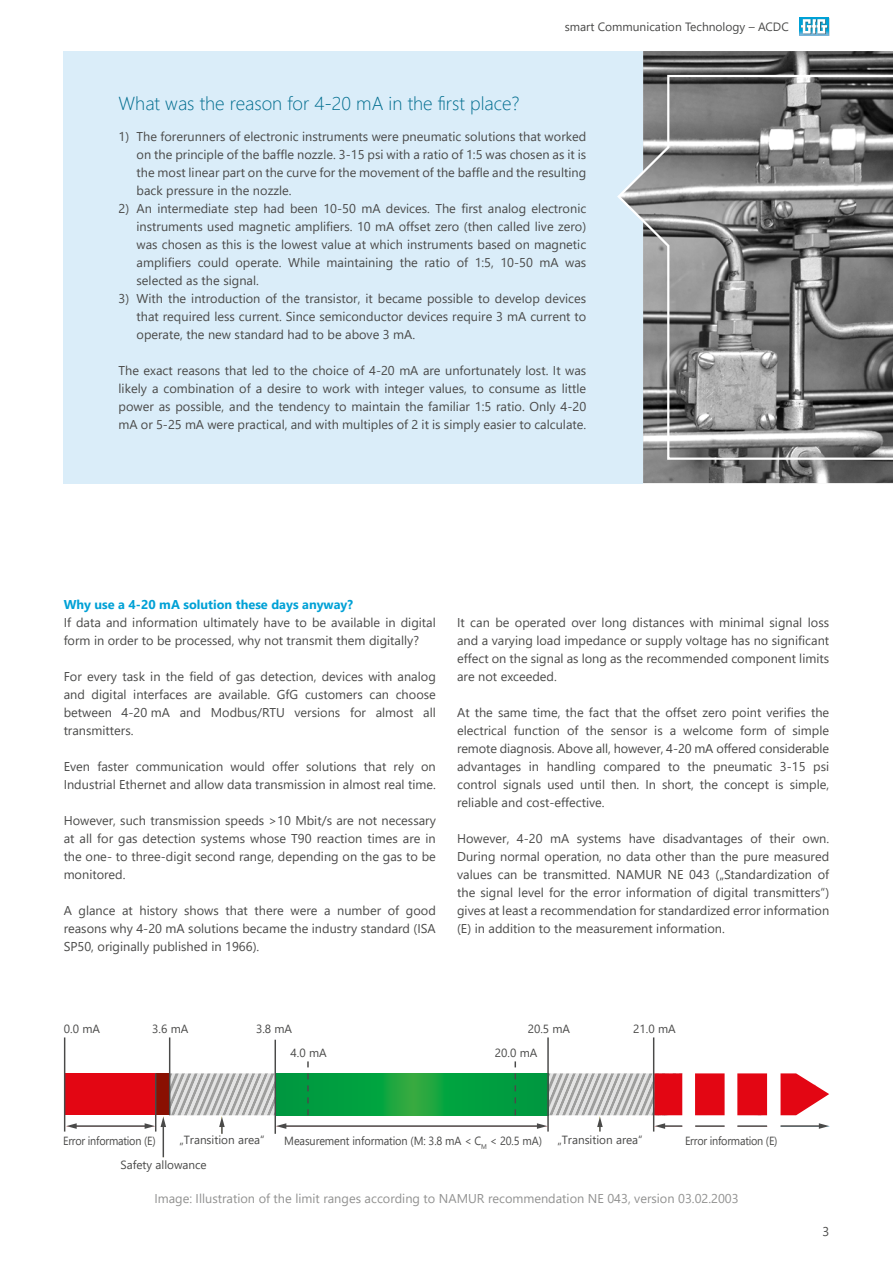
<style>
.page{position:relative;width:893px;height:1263px;background:#fff}
.page>*{position:absolute;margin:0;border:0;box-sizing:border-box;transform-origin:0 0}
.t1{font:300 18.75px "Segoe UI";color:#006d8f}
.t2{font:12.75px/18px "Segoe UI";color:#4a4a49;text-align:justify}
.t3{font:12.75px "Segoe UI";color:#929291}
.t4{font:700 12.75px "Segoe UI";color:#00a1d6}
.t5{font:12px "Segoe UI";color:#4a4a49}
.t6{font:11.85px "Segoe UI";letter-spacing:-.01em;color:#4a4a49}
.t7{font:11.85px "Segoe UI";letter-spacing:-.01em;color:#4a4a49;scale:.92 1}
.t8{font:11.85px "Segoe UI";letter-spacing:-.01em;color:#4a4a49;scale:.91 1}
</style>
<div class="page">
<svg style="left:799px;top:17px;width:30px;height:19px"></svg>
<svg style="left:335px;top:1073px;width:168px;height:42px;background:#0da340"></svg>
<div style="left:65px;top:1073px;width:91px;height:42px;background:#e30613"></div>
<div style="left:156px;top:1073px;width:14px;height:42px;background:#8a1002"></div>
<hr style="left:163px;top:1125px;width:1px;height:32px;background:#4a4a49">
<hr style="left:75px;top:1125px;width:71px;height:2px;background:#4a4a49">
<svg style="left:66px;top:1123px;width:11px;height:6px"></svg>
<svg style="left:145px;top:1123px;width:10px;height:6px"></svg>
<hr style="left:284px;top:1125px;width:255px;height:2px;background:#4a4a49">
<hr style="left:695px;top:1125px;width:30px;height:2px;background:#4a4a49">
<hr style="left:737px;top:1125px;width:30px;height:2px;background:#4a4a49">
<hr style="left:780px;top:1125px;width:41px;height:2px;background:#4a4a49">
<svg style="left:819px;top:1123px;width:10px;height:6px"></svg>
<svg style="left:780px;top:1073px;width:49px;height:42px"></svg>
<svg style="left:695px;top:1073px;width:30px;height:42px"></svg>
<svg style="left:737px;top:1073px;width:30px;height:42px"></svg>
<hr style="left:653px;top:1037px;width:1px;height:94px;background:#4a4a49">
<hr style="left:547px;top:1037px;width:2px;height:94px;background:#4a4a49">
<svg style="left:503px;top:1061px;width:179px;height:70px"></svg>
<hr style="left:275px;top:1040px;width:1px;height:94px;background:#4a4a49">
<svg style="left:161px;top:1061px;width:174px;height:73px"></svg>
<hr style="left:169px;top:1037px;width:1px;height:78px;background:#4a4a49">
<hr style="left:155px;top:1073px;width:1px;height:58px;background:#4a4a49">
<hr style="left:64px;top:1037px;width:1px;height:94px;background:#4a4a49">
<div style="left:64px;top:51px;width:579px;height:432px;background:#daedf9"></div>
<img style="left:643px;top:51px;width:250px;height:432px">
<svg style="left:617px;top:74px;width:276px;height:387px;background:#8d8e8f"></svg>
<h1 class="t1" style="left:119px;top:86px;width:403px">What was the reason for 4-20 mA in the first place?</h1>
<p class="t5" style="left:565px;top:15px;width:226px">smart Communication Technology – ACDC</p>
<p class="t2" style="left:137px;top:126px;width:451px;text-indent:-18px">1) The forerunners of electronic instruments were pneumatic solutions that worked on the principle of the baffle nozzle. 3-15 psi with a ratio of 1:5 was chosen as it is the most linear part on the curve for the movement of the baffle and the resulting back pressure in the nozzle.</p>
<p class="t2" style="left:137px;top:198px;width:451px;text-indent:-18px">2) An intermediate step had been 10-50 mA devices. The first analog electronic instruments used magnetic amplifiers. 10 mA offset zero (then called live zero) was chosen as this is the lowest value at which instruments based on magnetic amplifiers could operate. While maintaining the ratio of 1:5, 10-50 mA was selected as the signal.</p>
<p class="t2" style="left:137px;top:288px;width:451px;text-indent:-18px">3) With the introduction of the transistor, it became possible to develop devices that required less current. Since semiconductor devices require 3 mA current to operate, the new standard had to be above 3 mA.</p>
<p class="t2" style="left:119px;top:360px;width:469px">The exact reasons that led to the choice of 4-20 mA are unfortunately lost. It was likely a combination of a desire to work with integer values, to consume as little power as possible, and the tendency to maintain the familiar 1:5 ratio. Only 4-20 mA or 5-25 mA were practical, and with multiples of 2 it is simply easier to calculate.</p>
<p class="t4" style="left:64px;top:592px;width:291px">Why use a 4-20 mA solution these days anyway?</p>
<p class="t2" style="left:64px;top:612px;width:374px">If data and information ultimately have to be available in digital form in order to be processed, why not transmit them digitally?</p>
<p class="t2" style="left:64px;top:666px;width:374px">For every task in the field of gas detection, devices with analog and digital interfaces are available. GfG customers can choose between 4-20 mA and Modbus/RTU versions for almost all transmitters.</p>
<p class="t2" style="left:64px;top:756px;width:374px">Even faster communication would offer solutions that rely on<br>Industrial Ethernet and allow data transmission in almost real time.</p>
<p class="t2" style="left:64px;top:810px;width:374px">However, such transmission speeds &gt;10 Mbit/s are not necessary at all for gas detection systems whose T90 reaction times are in the one- to three-digit second range, depending on the gas to be monitored.</p>
<p class="t2" style="left:64px;top:900px;width:374px">A glance at history shows that there were a number of good reasons why 4-20 mA solutions became the industry standard (ISA SP50, originally published in 1966).</p>
<p class="t2" style="left:457px;top:612px;width:374px">It can be operated over long distances with minimal signal loss and a varying load impedance or supply voltage has no significant effect on the signal as long as the recommended component limits are not exceeded.</p>
<p class="t2" style="left:457px;top:702px;width:374px">At the same time, the fact that the offset zero point verifies the electrical function of the sensor is a welcome form of simple remote diagnosis. Above all, however, 4-20 mA offered considerable advantages in handling compared to the pneumatic 3-15 psi control signals used until then. In short, the concept is simple, reliable and cost-effective.</p>
<p class="t2" style="left:457px;top:828px;width:374px">However, 4-20 mA systems have disadvantages of their own.<br>During normal operation, no data other than the pure measured values can be transmitted. NAMUR NE 043 („Standardization of the signal level for the error information of digital transmitters“) gives at least a recommendation for standardized error information (E) in addition to the measurement information.</p>
<p class="t6" style="left:64px;top:1018px;width:38px">0.0 mA</p>
<p class="t6" style="left:152px;top:1018px;width:38px">3.6 mA</p>
<p class="t6" style="left:256px;top:1018px;width:38px">3.8 mA</p>
<p class="t6" style="left:528px;top:1018px;width:44px">20.5 mA</p>
<p class="t6" style="left:633px;top:1017px;width:44px">21.0 mA</p>
<p class="t6" style="left:291px;top:1041px;width:38px">4.0 mA</p>
<p class="t6" style="left:495px;top:1041px;width:44px">20.0 mA</p>
<p class="t6" style="left:179px;top:1129px;width:87px">„Transition area“</p>
<p class="t6" style="left:557px;top:1129px;width:87px">„Transition area“</p>
<p class="t8" style="left:63px;top:1129px;width:103px">Error information (E)</p>
<p class="t7" style="left:284px;top:1129px;width:282px">Measurement information (M: 3.8 mA &lt; C<sub>M</sub> &lt; 20.5 mA)</p>
<p class="t8" style="left:685px;top:1129px;width:103px">Error information (E)</p>
<p class="t6" style="left:121px;top:1153px;width:88px">Safety allowance</p>
<p class="t3" style="left:154px;top:1187px;width:586px">Image: Illustration of the limit ranges according to NAMUR recommendation NE 043, version 03.02.2003</p>
<p class="t2" style="left:822px;top:1221px;width:8px">3</p>
</div>
